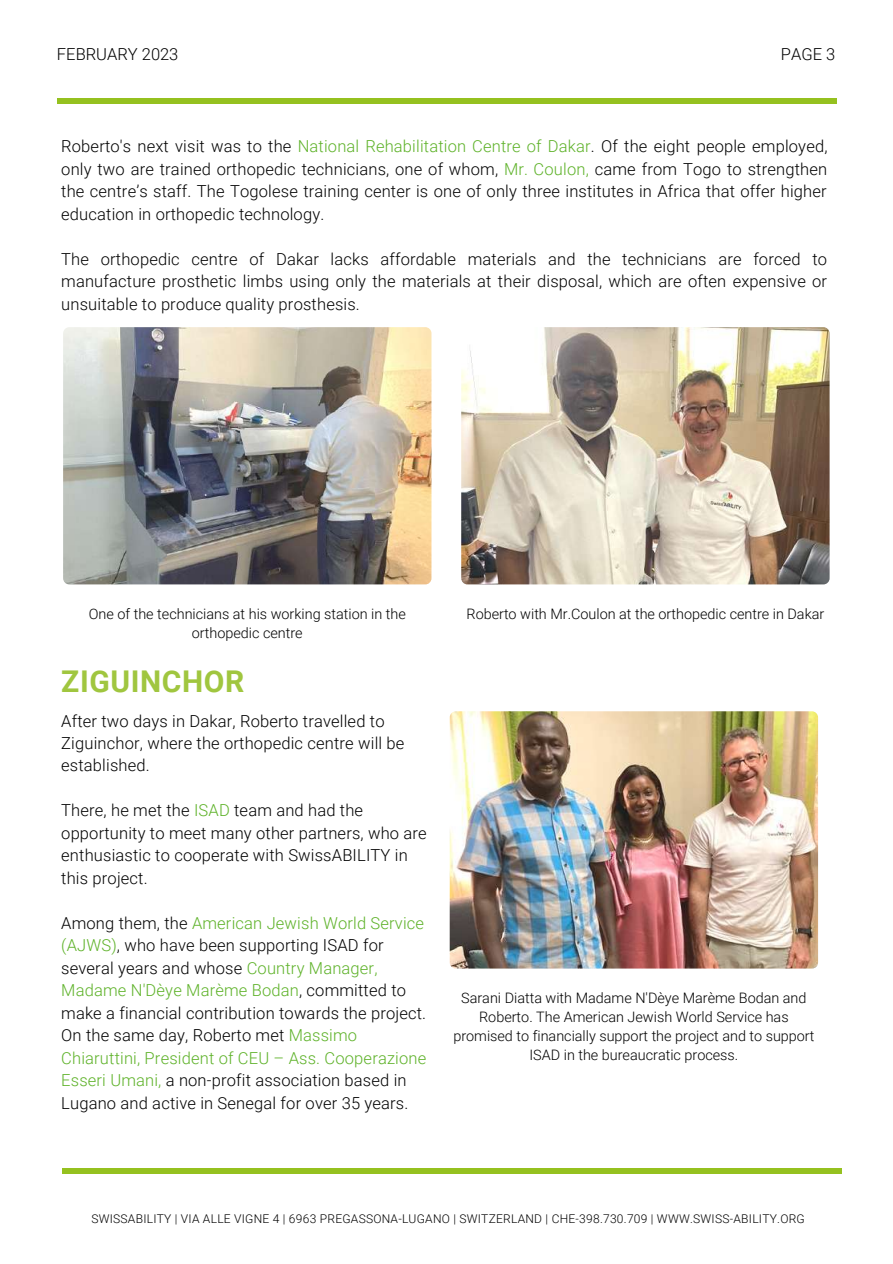
<style>
.page{position:relative;width:893px;height:1264px;background:#fff}
.page>*{position:absolute;margin:0;border:0;box-sizing:border-box;transform-origin:0 0}
.t1{font:700 30px "Roboto";letter-spacing:.02em;color:#a0c63f}
.t2{font:300 16.5px/22.5px "Roboto";letter-spacing:.01em;color:#000}
.t3{font:300 14.4px/19px "Roboto";color:#000;text-align:center}
.t4{font:300 12px "Roboto";letter-spacing:.02em;color:#000}
.s1{color:#5eb229}
</style>
<div class="page">
<div style="left:57px;top:98px;width:779px;height:6px;background:#95c11f"></div>
<div style="left:62px;top:1167px;width:779px;height:6px;background:#95c11f"></div>
<img style="left:461px;top:327px;width:368px;height:257px;border-radius:6px">
<img style="left:63px;top:327px;width:368px;height:257px;border-radius:6px">
<img style="left:449px;top:711px;width:369px;height:257px;border-radius:6px">
<p class="t2" style="left:57px;top:43px;width:123px">FEBRUARY 2023</p>
<p class="t2" style="left:780px;top:43px;width:56px">PAGE 3</p>
<p class="t2" style="left:61px;top:135px;width:767px;text-align:justify">Roberto's next visit was to the <span class="s1">National Rehabilitation Centre of Dakar</span>. Of the eight people employed, only two are trained orthopedic technicians, one of whom, <span class="s1">Mr. Coulon,</span> came from Togo to strengthen the centre’s staff. The Togolese training center is one of only three institutes in Africa that offer higher education in orthopedic technology.</p>
<p class="t2" style="left:61px;top:248px;width:767px;text-align:justify">The orthopedic centre of Dakar lacks affordable materials and the technicians are forced to manufacture prosthetic limbs using only the materials at their disposal, which are often expensive or unsuitable to produce quality prosthesis.</p>
<p class="t3" style="left:89px;top:604px;width:318px">One of the technicians at his working station in the orthopedic centre</p>
<p class="t3" style="left:466px;top:604px;width:359px">Roberto with Mr.Coulon at the orthopedic centre in Dakar</p>
<h1 class="t1" style="left:61px;top:664px;width:184px">ZIGUINCHOR</h1>
<p class="t2" style="left:61px;top:709px;width:344px">After two days in Dakar, Roberto travelled to<br>Ziguinchor, where the orthopedic centre will be established.</p>
<p class="t2" style="left:61px;top:799px;width:367px">There, he met the <span class="s1">ISAD</span> team and had the opportunity to meet many other partners, who are enthusiastic to cooperate with SwissABILITY in this project.</p>
<p class="t2" style="left:61px;top:912px;width:366px">Among them, the <span class="s1">American Jewish World Service (AJWS)</span>, who have been supporting ISAD for several years and whose <span class="s1">Country Manager, Madame N'Dèye Marème Bodan</span>, committed to make a financial contribution towards the project.<br>On the same day, Roberto met <span class="s1">Massimo Chiaruttini, President of CEU – Ass. Cooperazione Esseri Umani,</span> a non-profit association based in Lugano and active in Senegal for over 35 years.</p>
<p class="t3" style="left:453px;top:988px;width:362px">Sarani Diatta with Madame N'Dèye Marème Bodan and Roberto. The American Jewish World Service has promised to financially support the project and to support ISAD in the bureaucratic process.</p>
<p class="t4" style="left:91px;top:1211px;width:715px">SWISSABILITY | VIA ALLE VIGNE 4 | 6963 PREGASSONA-LUGANO | SWITZERLAND | CHE-398.730.709 | WWW.SWISS-ABILITY.ORG</p>
</div>
